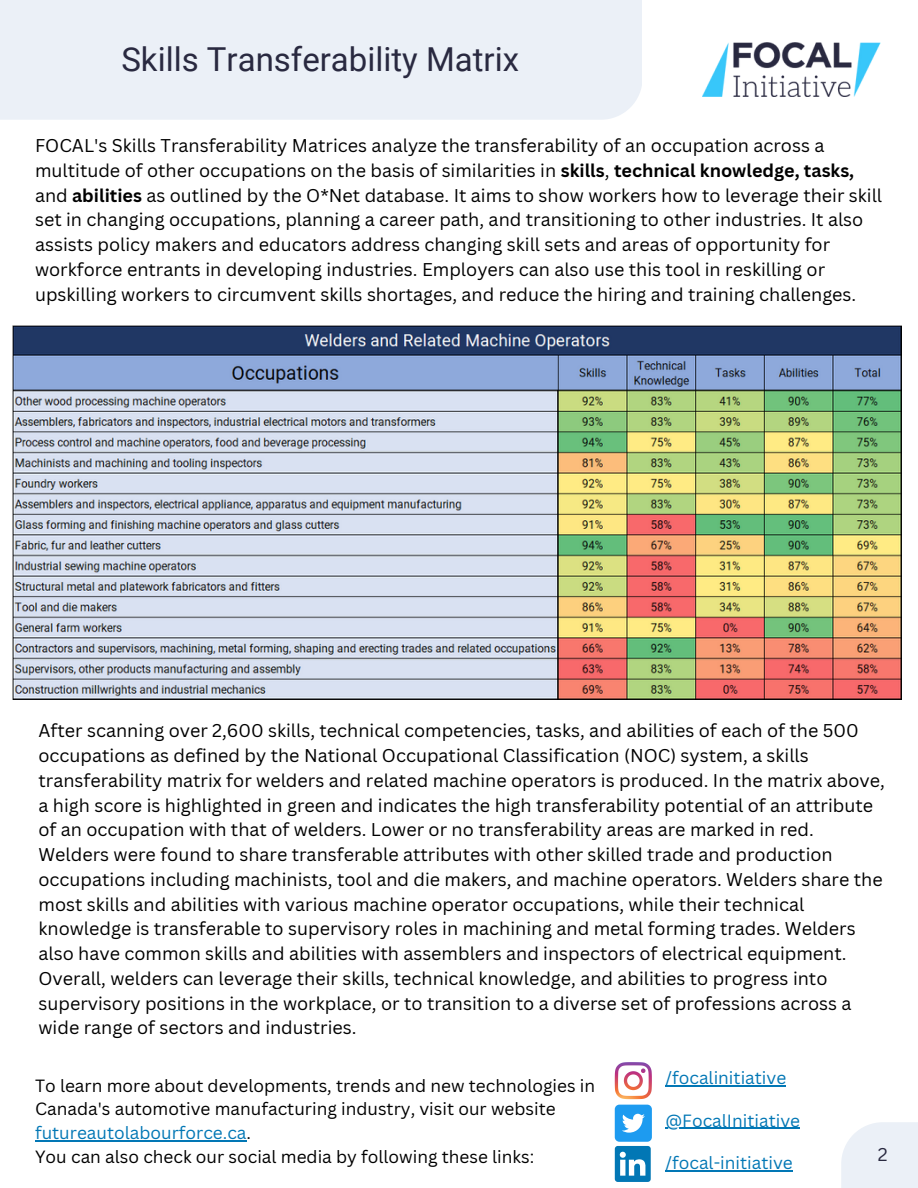
<style>
.page{position:relative;width:918px;height:1188px;background:#fff}
.page>*{position:absolute;margin:0;border:0;box-sizing:border-box;transform-origin:0 0}
.t1{font:33px "Roboto";color:#292940}
.t2{font:18px/24.8px "Canva Sans";color:#000}
.t3{font:18px "Canva Sans";color:#292940}
.t4{font:17.25px/23.7px "Canva Sans";color:#000}
.t5{font:17.25px "Canva Sans";color:#0277b5}
.s1{font-weight:700}
.s2{color:#0277b5}
</style>
<div class="page">
<div style="left:0;top:0;width:642px;height:120px;background:#ebf0f7"></div>
<div style="left:841px;top:1122px;width:77px;height:66px;background:#ebf0f7"></div>
<div style="left:615px;top:1105px;width:37px;height:37px;background:#1d9bf0;border-radius:5px"></div>
<svg style="left:622px;top:1114px;width:23px;height:19px"></svg>
<svg style="left:615px;top:1062px;width:37px;height:37px"></svg>
<svg style="left:615px;top:1146px;width:36px;height:36px"></svg>
<img style="left:702px;top:42px;width:179px;height:54px">
<img style="left:13px;top:326px;width:888px;height:373px">
<hr style="left:35px;top:1140px;width:212px;height:1px;background:#0277b5">
<hr style="left:666px;top:1085px;width:120px;height:1px;background:#0277b5">
<hr style="left:666px;top:1128px;width:134px;height:1px;background:#0277b5">
<hr style="left:666px;top:1171px;width:127px;height:1px;background:#0277b5">
<p class="t1" style="left:121px;top:41px;width:399px">Skills Transferability Matrix</p>
<p class="t2" style="left:35px;top:133px;width:849px">FOCAL's Skills Transferability Matrices analyze the transferability of an occupation across a multitude of other occupations on the basis of similarities in <span class="s1">skills</span>, <span class="s1">technical knowledge, tasks, </span>and <span class="s1">abilities</span> as outlined by the O*Net database. It aims to show workers how to leverage their skill set in changing occupations, planning a career path, and transitioning to other industries. It also assists policy makers and educators address changing skill sets and areas of opportunity for workforce entrants in developing industries. Employers can also use this tool in reskilling or upskilling workers to circumvent skills shortages, and reduce the hiring and training challenges.</p>
<p class="t2" style="left:39px;top:718px;width:848px">After scanning over 2,600 skills, technical competencies, tasks, and abilities of each of the 500 occupations as defined by the National Occupational Classification (NOC) system, a skills transferability matrix for welders and related machine operators is produced. In the matrix above, a high score is highlighted in green and indicates the high transferability potential of an attribute of an occupation with that of welders. Lower or no transferability areas are marked in red.<br>Welders were found to share transferable attributes with other skilled trade and production occupations including machinists, tool and die makers, and machine operators. Welders share the most skills and abilities with various machine operator occupations, while their technical knowledge is transferable to supervisory roles in machining and metal forming trades. Welders also have common skills and abilities with assemblers and inspectors of electrical equipment.<br>Overall, welders can leverage their skills, technical knowledge, and abilities to progress into supervisory positions in the workplace, or to transition to a diverse set of professions across a wide range of sectors and industries.</p>
<p class="t4" style="left:35px;top:1073px;width:562px">To learn more about developments, trends and new technologies in<br>Canada's automotive manufacturing industry, visit our website <span class="s2">futureautolabourforce.ca</span>.</p>
<p class="t4" style="left:35px;top:1144px;width:501px">You can also check our social media by following these links:</p>
<p class="t5" style="left:666px;top:1065px;width:122px">/focalinitiative</p>
<p class="t5" style="left:666px;top:1108px;width:136px">@FocalInitiative</p>
<p class="t5" style="left:666px;top:1151px;width:129px">/focal-initiative</p>
<p class="t3" style="left:878px;top:1142px;width:11px">2</p>
</div>
